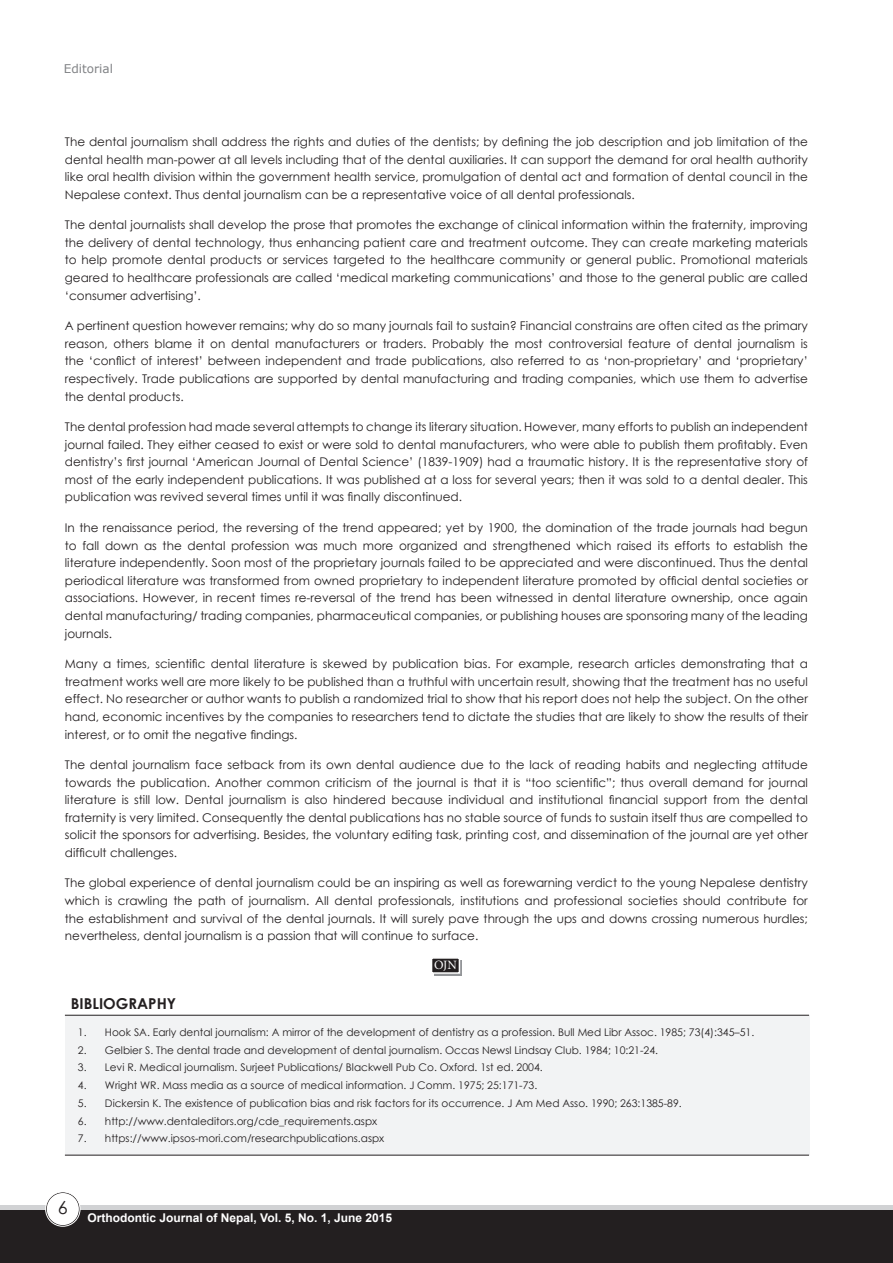
<style>
.page{position:relative;width:893px;height:1263px;background:#fff}
.page>*{position:absolute;margin:0;border:0;box-sizing:border-box;transform-origin:0 0}
.t1{font:18px "Century Gothic";color:#231f20}
.t2{font:700 15px "Century Gothic";color:#231f20}
.t3{font:12.75px "Minion Pro";color:#fff}
.t4{font:12px/17.7px "Century Gothic";color:#231f20;text-align:justify}
.t5{font:700 12px "Arial";color:#fff}
.t6{font:12px "MS Reference Sans Serif";color:#808285}
.t7{font:10.5px "Century Gothic";color:#231f20}
</style>
<div class="page">
<div style="left:0;top:1205px;width:893px;height:58px;background:linear-gradient(to right,#d1d2d4,#d1d2d4)"></div>
<div style="left:0;top:1211px;width:893px;height:52px;background:#231f20"></div>
<div style="left:46px;top:1192px;width:33px;height:33px;background:#fff;border-radius:50%"></div>
<div style="left:46px;top:1192px;width:34px;height:34px;border:1px solid #231f20;border-radius:50%"></div>
<div style="left:45px;top:1191px;width:35px;height:36px;border:1px solid #fff;border-radius:50%"></div>
<svg style="left:435px;top:961px;width:27px;height:15px"></svg>
<div style="left:431px;top:957px;width:29px;height:17px;background:#231f20;border:2px solid #fff"></div>
<div style="left:65px;top:1015px;width:744px;height:140px;background:#f2f3f4"></div>
<hr style="left:65px;top:1015px;width:744px;height:1px;background:#231f20">
<hr style="left:65px;top:1155px;width:744px;height:1px;background:#231f20">
<p class="t6" style="left:64px;top:61px;width:51px">Editorial</p>
<p class="t4" style="left:65px;top:133px;width:745px">The dental journalism shall address the rights and duties of the dentists; by defining the job description and job limitation of the dental health man-power at all levels including that of the dental auxiliaries. It can support the demand for oral health authority like oral health division within the government health service, promulgation of dental act and formation of dental council in the Nepalese context. Thus dental journalism can be a representative voice of all dental professionals.</p>
<p class="t4" style="left:65px;top:216px;width:744px">The dental journalists shall develop the prose that promotes the exchange of clinical information within the fraternity, improving the delivery of dental technology, thus enhancing patient care and treatment outcome. They can create marketing materials to help promote dental products or services targeted to the healthcare community or general public. Promotional materials geared to healthcare professionals are called ‘medical marketing communications’ and those to the general public are called ‘consumer advertising’.</p>
<p class="t4" style="left:65px;top:317px;width:744px">A pertinent question however remains; why do so many journals fail to sustain? Financial constrains are often cited as the primary reason, others blame it on dental manufacturers or traders. Probably the most controversial feature of dental journalism is the ‘conflict of interest’ between independent and trade publications, also referred to as ‘non-proprietary’ and ‘proprietary’ respectively. Trade publications are supported by dental manufacturing and trading companies, which use them to advertise the dental products.</p>
<p class="t4" style="left:65px;top:418px;width:744px">The dental profession had made several attempts to change its literary situation. However, many efforts to publish an independent journal failed. They either ceased to exist or were sold to dental manufacturers, who were able to publish them profitably. Even dentistry’s first journal ‘American Journal of Dental Science’ (1839-1909) had a traumatic history. It is the representative story of most of the early independent publications. It was published at a loss for several years; then it was sold to a dental dealer. This publication was revived several times until it was finally discontinued.</p>
<p class="t4" style="left:65px;top:518px;width:744px">In the renaissance period, the reversing of the trend appeared; yet by 1900, the domination of the trade journals had begun to fall down as the dental profession was much more organized and strengthened which raised its efforts to establish the literature independently. Soon most of the proprietary journals failed to be appreciated and were discontinued. Thus the dental periodical literature was transformed from owned proprietary to independent literature promoted by official dental societies or associations. However, in recent times re-reversal of the trend has been witnessed in dental literature ownership, once again dental manufacturing/ trading companies, pharmaceutical companies, or publishing houses are sponsoring many of the leading journals.</p>
<p class="t4" style="left:65px;top:655px;width:744px">Many a times, scientific dental literature is skewed by publication bias. For example, research articles demonstrating that a treatment works well are more likely to be published than a truthful with uncertain result, showing that the treatment has no useful effect. No researcher or author wants to publish a randomized trial to show that his report does not help the subject. On the other hand, economic incentives by the companies to researchers tend to dictate the studies that are likely to show the results of their interest, or to omit the negative findings.</p>
<p class="t4" style="left:65px;top:755px;width:744px">The dental journalism face setback from its own dental audience due to the lack of reading habits and neglecting attitude towards the publication. Another common criticism of the journal is that it is “too scientific”; thus overall demand for journal literature is still low. Dental journalism is also hindered because individual and institutional financial support from the dental fraternity is very limited. Consequently the dental publications has no stable source of funds to sustain itself thus are compelled to solicit the sponsors for advertising. Besides, the voluntary editing task, printing cost, and dissemination of the journal are yet other difficult challenges.</p>
<p class="t4" style="left:65px;top:874px;width:744px">The global experience of dental journalism could be an inspiring as well as forewarning verdict to the young Nepalese dentistry which is crawling the path of journalism. All dental professionals, institutions and professional societies should contribute for the establishment and survival of the dental journals. It will surely pave through the ups and downs crossing numerous hurdles; nevertheless, dental journalism is a passion that will continue to surface.</p>
<p class="t3" style="left:434px;top:956px;width:24px">OJN</p>
<p class="t2" style="left:71px;top:992px;width:107px">BIBLIOGRAPHY</p>
<p class="t7" style="left:78px;top:1025px;width:678px">1. Hook SA. Early dental journalism: A mirror of the development of dentistry as a profession. Bull Med Libr Assoc. 1985; 73(4):345–51.</p>
<p class="t7" style="left:78px;top:1042px;width:582px">2. Gelbier S. The dental trade and development of dental journalism. Occas Newsl Lindsay Club. 1984; 10:21-24.</p>
<p class="t7" style="left:78px;top:1060px;width:466px">3. Levi R. Medical journalism. Surjeet Publications/ Blackwell Pub Co. Oxford. 1st ed. 2004.</p>
<p class="t7" style="left:78px;top:1078px;width:461px">4. Wright WR. Mass media as a source of medical information. J Comm. 1975; 25:171-73.</p>
<p class="t7" style="left:78px;top:1096px;width:605px">5. Dickersin K. The existence of publication bias and risk factors for its occurrence. J Am Med Asso. 1990; 263:1385-89.</p>
<p class="t7" style="left:78px;top:1113px;width:301px">6. http://www.dentaleditors.org/cde_requirements.aspx</p>
<p class="t7" style="left:78px;top:1131px;width:308px">7. https://www.ipsos-mori.com/researchpublications.aspx</p>
<p class="t1" style="left:58px;top:1195px;width:11px">6</p>
<p class="t5" style="left:88px;top:1209px;width:306px">Orthodontic Journal of Nepal, Vol. 5, No. 1, June 2015</p>
</div>
